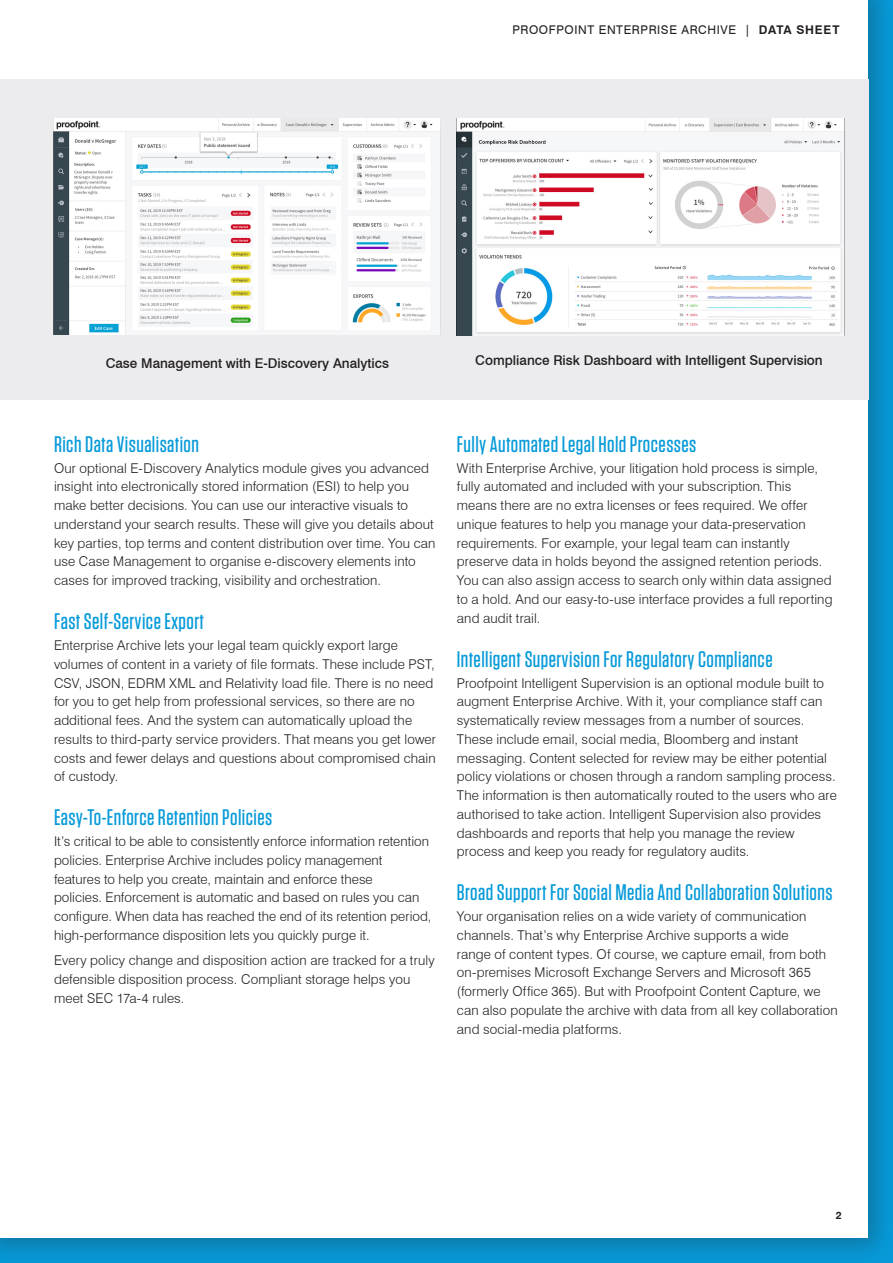
<style>
.page{position:relative;width:893px;height:1263px;background:#fff}
.page>*{position:absolute;margin:0;border:0;box-sizing:border-box;transform-origin:0 0}
.t1{font:500 22.5px "Tungsten";letter-spacing:.02em;color:#069ad9}
.t2{font:300 13.5px/18.8px "Swiss 721 BT";letter-spacing:.01em;color:#231f20}
.t3{font:500 13.5px "Swiss 721 BT";color:#231f20}
.t4{font:12px "Swiss 721 BT";letter-spacing:.05em;color:#231f20}
.t5{font:700 10.5px "Swiss 721 BT";color:#231f20}
.s1{font-weight:700}
</style>
<div class="page">
<div style="left:0;top:0;width:893px;height:1263px;background:#231f20;opacity:.3"></div>
<div style="left:0;top:0;width:868px;height:1237px;background:#fff"></div>
<div style="left:0;top:79px;width:868px;height:320px;background:#ececee"></div>
<img style="left:456px;top:118px;width:388px;height:218px">
<img style="left:53px;top:118px;width:387px;height:217px">
<p class="t4" style="left:512px;top:22px;width:329px">PROOFPOINT ENTERPRISE ARCHIVE | <span class="s1">DATA SHEET</span></p>
<p class="t3" style="left:106px;top:355px;width:285px">Case Management with E-Discovery Analytics</p>
<p class="t3" style="left:475px;top:352px;width:349px">Compliance Risk Dashboard with Intelligent Supervision</p>
<h1 class="t1" style="left:54px;top:432px;width:146px">Rich Data Visualisation</h1>
<p class="t2" style="left:54px;top:458px;width:383px">Our optional E-Discovery Analytics module gives you advanced insight into electronically stored information (ESI) to help you make better decisions. You can use our interactive visuals to understand your search results. These will give you details about key parties, top terms and content distribution over time. You can use Case Management to organise e-discovery elements into cases for improved tracking, visibility and orchestration.</p>
<h1 class="t1" style="left:54px;top:610px;width:151px">Fast Self-Service Export</h1>
<p class="t2" style="left:54px;top:636px;width:383px">Enterprise Archive lets your legal team quickly export large volumes of content in a variety of file formats. These include PST, CSV, JSON, EDRM XML and Relativity load file. There is no need for you to get help from professional services, so there are no additional fees. And the system can automatically upload the results to third-party service providers. That means you get lower costs and fewer delays and questions about compromised chain of custody.</p>
<h1 class="t1" style="left:54px;top:806px;width:220px">Easy-To-Enforce Retention Policies</h1>
<p class="t2" style="left:54px;top:832px;width:379px">It’s critical to be able to consistently enforce information retention policies. Enterprise Archive includes policy management features to help you create, maintain and enforce these<br>policies. Enforcement is automatic and based on rules you can configure. When data has reached the end of its retention period, high‑performance disposition lets you quickly purge it.</p>
<p class="t2" style="left:54px;top:951px;width:382px">Every policy change and disposition action are tracked for a truly defensible disposition process. Compliant storage helps you meet SEC 17a-4 rules.</p>
<h1 class="t1" style="left:457px;top:432px;width:241px">Fully Automated Legal Hold Processes</h1>
<p class="t2" style="left:457px;top:458px;width:377px">With Enterprise Archive, your litigation hold process is simple, fully automated and included with your subscription. This means there are no extra licenses or fees required. We offer unique features to help you manage your data-preservation requirements. For example, your legal team can instantly preserve data in holds beyond the assigned retention periods.<br>You can also assign access to search only within data assigned to a hold. And our easy-to-use interface provides a full reporting and audit trail.</p>
<h1 class="t1" style="left:457px;top:647px;width:317px">Intelligent Supervision For Regulatory Compliance</h1>
<p class="t2" style="left:457px;top:673px;width:382px">Proofpoint Intelligent Supervision is an optional module built to augment Enterprise Archive. With it, your compliance staff can systematically review messages from a number of sources.<br>These include email, social media, Bloomberg and instant messaging. Content selected for review may be either potential policy violations or chosen through a random sampling process.<br>The information is then automatically routed to the users who are authorised to take action. Intelligent Supervision also provides dashboards and reports that help you manage the review process and keep you ready for regulatory audits.</p>
<h1 class="t1" style="left:457px;top:881px;width:377px">Broad Support For Social Media And Collaboration Solutions</h1>
<p class="t2" style="left:457px;top:907px;width:382px">Your organisation relies on a wide variety of communication channels. That’s why Enterprise Archive supports a wide<br>range of content types. Of course, we capture email, from both on-premises Microsoft Exchange Servers and Microsoft 365 (formerly Office 365). But with Proofpoint Content Capture, we can also populate the archive with data from all key collaboration and social-media platforms.</p>
<p class="t5" style="left:836px;top:1208px;width:7px">2</p>
</div>
